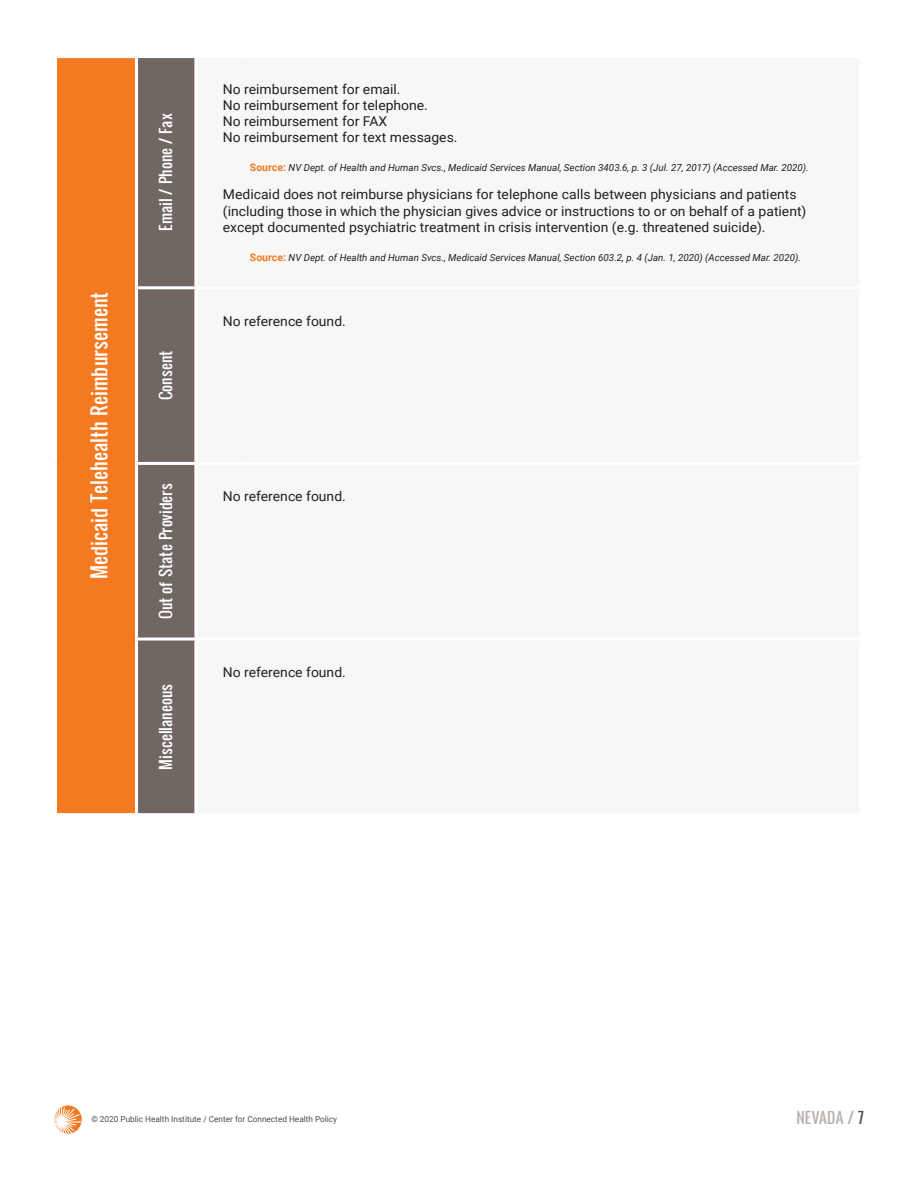
<style>
.page{position:relative;width:918px;height:1188px;background:#fff}
.page>*{position:absolute;margin:0;border:0;box-sizing:border-box;transform-origin:0 0}
.t1{font:19.5px "Oswald";color:#fff}
.t2{font:15px "Oswald";color:#fff}
.t3{font:15px "Oswald";color:#bab1ae}
.t4{font:13.5px/16.2px "Roboto";color:#231f20}
.t5{font:italic 9.75px "Roboto";color:#231f20}
.t6{font:8.25px "Roboto";color:#514e4c}
.s1{font-weight:700;font-style:normal;font-size:10.5px;color:#f47921}
.s2{color:#514e4c}
</style>
<div class="page">
<svg style="left:54px;top:1105px;width:28px;height:29px"></svg>
<div style="left:56px;top:57px;width:80px;height:758px;background:#f47921"></div>
<div style="left:138px;top:58px;width:56px;height:755px;background:#706763"></div>
<hr style="left:54px;top:55px;width:82px;height:3px;background:#fff">
<hr style="left:54px;top:58px;width:3px;height:230px;background:#fff">
<hr style="left:135px;top:58px;width:3px;height:228px;background:#fff">
<hr style="left:54px;top:288px;width:3px;height:175px;background:#fff">
<hr style="left:135px;top:286px;width:61px;height:3px;background:#fff">
<hr style="left:135px;top:289px;width:3px;height:173px;background:#fff">
<hr style="left:54px;top:463px;width:3px;height:176px;background:#fff">
<hr style="left:135px;top:462px;width:61px;height:3px;background:#fff">
<hr style="left:135px;top:465px;width:3px;height:173px;background:#fff">
<hr style="left:54px;top:639px;width:3px;height:174px;background:#fff">
<hr style="left:135px;top:638px;width:61px;height:3px;background:#fff">
<hr style="left:135px;top:641px;width:3px;height:172px;background:#fff">
<hr style="left:54px;top:813px;width:82px;height:3px;background:#fff">
<p class="t1" style="left:84px;top:579px;width:289px;rotate:-90deg">Medicaid Telehealth Reimbursement</p>
<p class="t2" style="left:154px;top:231px;width:119px;rotate:-90deg">Email / Phone / Fax</p>
<p class="t2" style="left:154px;top:400px;width:51px;rotate:-90deg">Consent</p>
<p class="t4" style="left:223px;top:80px;width:179px">No reimbursement for email.</p>
<p class="t4" style="left:223px;top:97px;width:207px">No reimbursement for telephone.</p>
<p class="t4" style="left:223px;top:113px;width:166px">No reimbursement for FAX</p>
<p class="t4" style="left:223px;top:129px;width:236px">No reimbursement for text messages.</p>
<p class="t5" style="left:250px;top:161px;width:560px"><span class="s1">Source:</span> NV Dept. of Health and Human Svcs., Medicaid Services Manual, Section 3403.6, p. 3 (Jul. 27, 2017) (Accessed Mar. 2020).</p>
<p class="t4" style="left:223px;top:186px;width:585px">Medicaid does not reimburse physicians for telephone calls between physicians and patients (including those in which the physician gives advice or instructions to or on behalf of a patient) except documented psychiatric treatment in crisis intervention (e.g. threatened suicide).</p>
<p class="t5" style="left:250px;top:251px;width:553px"><span class="s1">Source:</span> NV Dept. of Health and Human Svcs., Medicaid Services Manual, Section 603.2, p. 4 (Jan. 1, 2020) (Accessed Mar. 2020).</p>
<p class="t4" style="left:223px;top:312px;width:124px">No reference found.</p>
<p class="t2" style="left:154px;top:619px;width:137px;rotate:-90deg">Out of State Providers</p>
<p class="t4" style="left:223px;top:488px;width:124px">No reference found.</p>
<p class="t2" style="left:154px;top:770px;width:88px;rotate:-90deg">Miscellaneous</p>
<p class="t4" style="left:223px;top:664px;width:124px">No reference found.</p>
<p class="t6" style="left:91px;top:1113px;width:247px">© 2020 Public Health Institute / Center for Connected Health Policy</p>
<p class="t3" style="left:796px;top:1106px;width:69px">NEVADA / <span class="s2">7</span></p>
</div>
